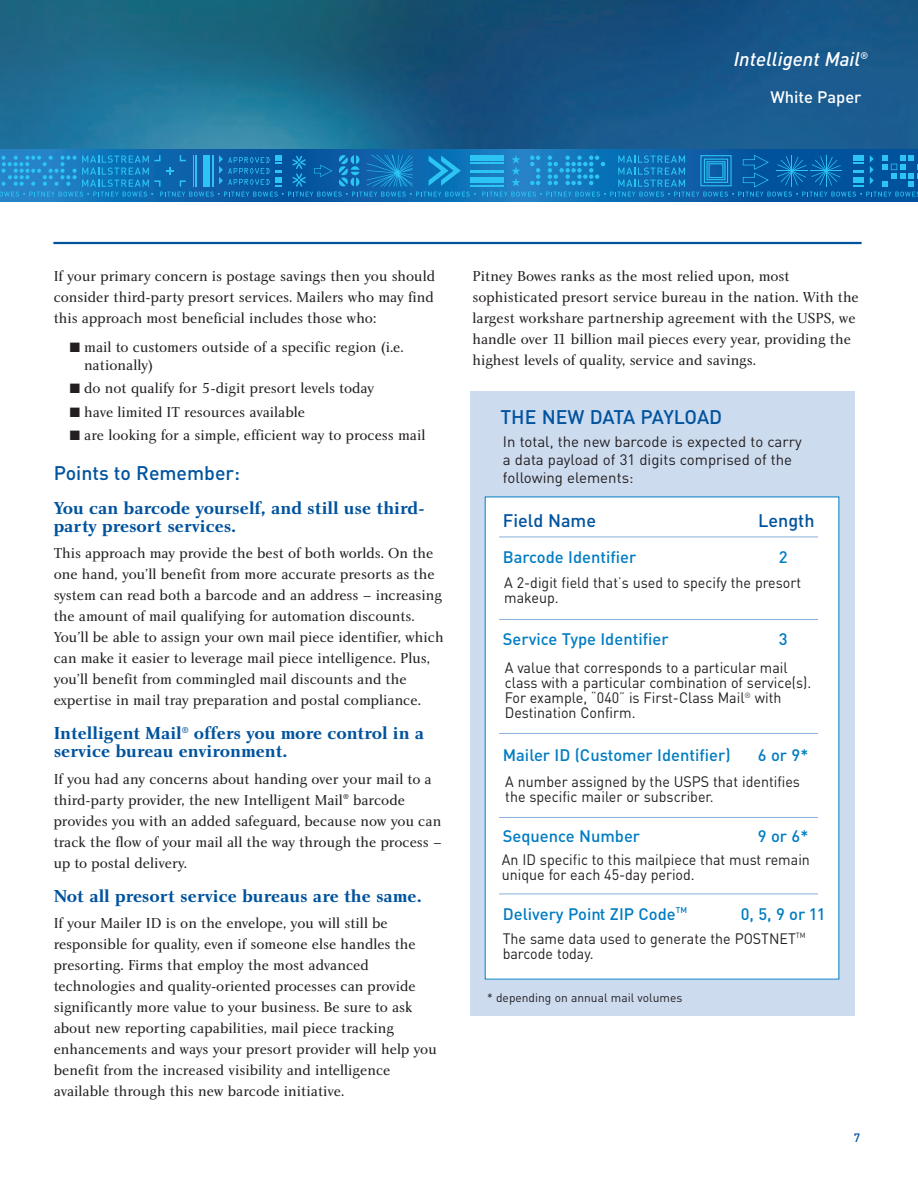
<style>
.page{position:relative;width:918px;height:1188px;background:#fff}
.page>*{position:absolute;margin:0;border:0;box-sizing:border-box;transform-origin:0 0}
.t1{font:500 19.5px "DIN";color:#01539e}
.t2{font:italic 500 19.5px "DIN";color:#fff}
.t3{font:18px/18px "Charlotte Bold Plain";color:#01539e}
.t4{font:500 18px "DIN";color:#01539e}
.t5{font:500 16.5px "DIN";color:#007cc2}
.t6{font:500 16.5px "DIN";color:#fff}
.t7{font:15px/21px "Charlotte Book Plain";color:#231f20}
.t8{font:15px/15px "DIN";color:#231f20;scale:.95 1}
.t9{font:15px/18px "DIN";color:#231f20}
.t10{font:12px "DIN";color:#231f20}
.t11{font:500 12px "DIN";color:#01539e}
.s1{font-weight:300}
</style>
<div class="page">
<hr style="left:53px;top:242px;width:809px;height:2px;background:#01539e">
<img style="left:0;top:0;width:918px;height:149px">
<svg style="left:0;top:149px;width:918px;height:53px"></svg>
<hr style="left:471px;top:185px;width:33px;height:2px;background:#2bc4f3">
<hr style="left:471px;top:162px;width:33px;height:2px;background:#2bc4f3">
<hr style="left:471px;top:172px;width:33px;height:1px;background:#2bc4f3">
<hr style="left:471px;top:170px;width:33px;height:1px;background:#2bc4f3">
<div style="left:471px;top:178px;width:33px;height:5px;background:#2bc4f3"></div>
<div style="left:471px;top:155px;width:33px;height:5px;background:#2bc4f3"></div>
<svg style="left:0;top:155px;width:476px;height:42px"></svg>
<svg style="left:482px;top:155px;width:436px;height:42px"></svg>
<div style="left:470px;top:392px;width:385px;height:624px;background:#cddbef"></div>
<div style="left:485px;top:497px;width:354px;height:482px;background:#fff"></div>
<hr style="left:499px;top:537px;width:319px;height:1px;background:#88afdc">
<hr style="left:499px;top:619px;width:319px;height:1px;background:#88afdc">
<hr style="left:499px;top:733px;width:319px;height:1px;background:#88afdc">
<hr style="left:499px;top:817px;width:319px;height:1px;background:#88afdc">
<hr style="left:499px;top:894px;width:319px;height:1px;background:#88afdc">
<h1 class="t2" style="left:734px;top:52px;width:136px">Intelligent Mail<sup>®</sup></h1>
<p class="t6" style="left:770px;top:91px;width:93px">White Paper</p>
<p class="t7" style="left:54px;top:267px;width:383px;text-align:justify">If your primary concern is postage savings then you should consider third-party presort services. Mailers who may find this approach most beneficial includes those who:</p>
<p class="t7" style="left:84px;top:339px;width:321px;line-height:18px;text-indent:-14px">■ mail to customers outside of a specific region (i.e. nationally)</p>
<p class="t7" style="left:70px;top:379px;width:306px">■ do not qualify for 5-digit presort levels today</p>
<p class="t7" style="left:70px;top:403px;width:237px">■ have limited IT resources available</p>
<p class="t7" style="left:70px;top:426px;width:357px">■ are looking for a simple, efficient way to process mail</p>
<h1 class="t1" style="left:54px;top:466px;width:188px">Points to Remember:</h1>
<p class="t3" style="left:54px;top:501px;width:373px">You can barcode yourself, and still use third&shy;party presort services.</p>
<p class="t7" style="left:54px;top:544px;width:391px">This approach may provide the best of both worlds. On the one hand, you’ll benefit from more accurate presorts as the system can read both a barcode and an address – increasing the amount of mail qualifying for automation discounts.<br>You’ll be able to assign your own mail piece identifier, which can make it easier to leverage mail piece intelligence. Plus, you’ll benefit from commingled mail discounts and the expertise in mail tray preparation and postal compliance.</p>
<p class="t3" style="left:54px;top:726px;width:372px">Intelligent Mail<sup>®</sup> offers you more control in a service bureau environment.</p>
<p class="t7" style="left:54px;top:770px;width:390px">If you had any concerns about handing over your mail to a third-party provider, the new Intelligent Mail<sup>®</sup> barcode provides you with an added safeguard, because now you can track the flow of your mail all the way through the process – up to postal delivery.</p>
<p class="t3" style="left:54px;top:889px;width:370px">Not all presort service bureaus are the same.</p>
<p class="t7" style="left:54px;top:914px;width:385px">If your Mailer ID is on the envelope, you will still be responsible for quality, even if someone else handles the presorting. Firms that employ the most advanced technologies and quality-oriented processes can provide significantly more value to your business. Be sure to ask about new reporting capabilities, mail piece tracking enhancements and ways your presort provider will help you benefit from the increased visibility and intelligence available through this new barcode initiative.</p>
<p class="t7" style="left:472px;top:267px;width:388px">Pitney Bowes ranks as the most relied upon, most sophisticated presort service bureau in the nation. With the largest workshare partnership agreement with the USPS, we handle over 11 billion mail pieces every year, providing the highest levels of quality, service and savings.</p>
<h1 class="t1" style="left:500px;top:410px;width:223px">THE NEW DATA PAYLOAD</h1>
<p class="t9" style="left:503px;top:434px;width:300px">In total, the new barcode is expected to carry a data payload of 31 digits comprised of the following elements:</p>
<p class="t4" style="left:503px;top:514px;width:95px">Field Name</p>
<p class="t4" style="left:758px;top:514px;width:58px">Length</p>
<p class="t5" style="left:503px;top:551px;width:135px">Barcode Identifier</p>
<p class="t5" style="left:779px;top:551px;width:10px">2</p>
<p class="t8" style="left:504px;top:577px;width:314px">A 2-digit field that<span class="s1">’</span>s used to specify the presort makeup.</p>
<p class="t5" style="left:503px;top:633px;width:167px">Service Type Identifier</p>
<p class="t5" style="left:779px;top:633px;width:10px">3</p>
<p class="t8" style="left:505px;top:662px;width:324px">A value that corresponds to a particular mail class with a particular combination of service(s).<br>For example, <span class="s1">“</span>040<span class="s1">”</span> is First-Class Mail<sup>®</sup> with Destination Confirm.</p>
<p class="t5" style="left:503px;top:749px;width:229px">Mailer ID (Customer Identifier)</p>
<p class="t5" style="left:758px;top:749px;width:52px">6 or 9*</p>
<p class="t8" style="left:505px;top:776px;width:312px">A number assigned by the USPS that identifies the specific mailer or subscriber.</p>
<p class="t5" style="left:503px;top:830px;width:139px">Sequence Number</p>
<p class="t5" style="left:758px;top:830px;width:52px">9 or 6*</p>
<p class="t8" style="left:502px;top:853px;width:326px">An ID specific to this mailpiece that must remain unique for each 45-day period.</p>
<p class="t5" style="left:503px;top:908px;width:186px">Delivery Point ZIP Code<sup>TM</sup></p>
<p class="t5" style="left:741px;top:908px;width:86px">0, 5, 9 or 11</p>
<p class="t8" style="left:503px;top:932px;width:320px">The same data used to generate the POSTNET<sup>TM </sup>barcode today.</p>
<p class="t10" style="left:487px;top:993px;width:197px">* depending on annual mail volumes</p>
<p class="t11" style="left:854px;top:1133px;width:8px">7</p>
</div>
